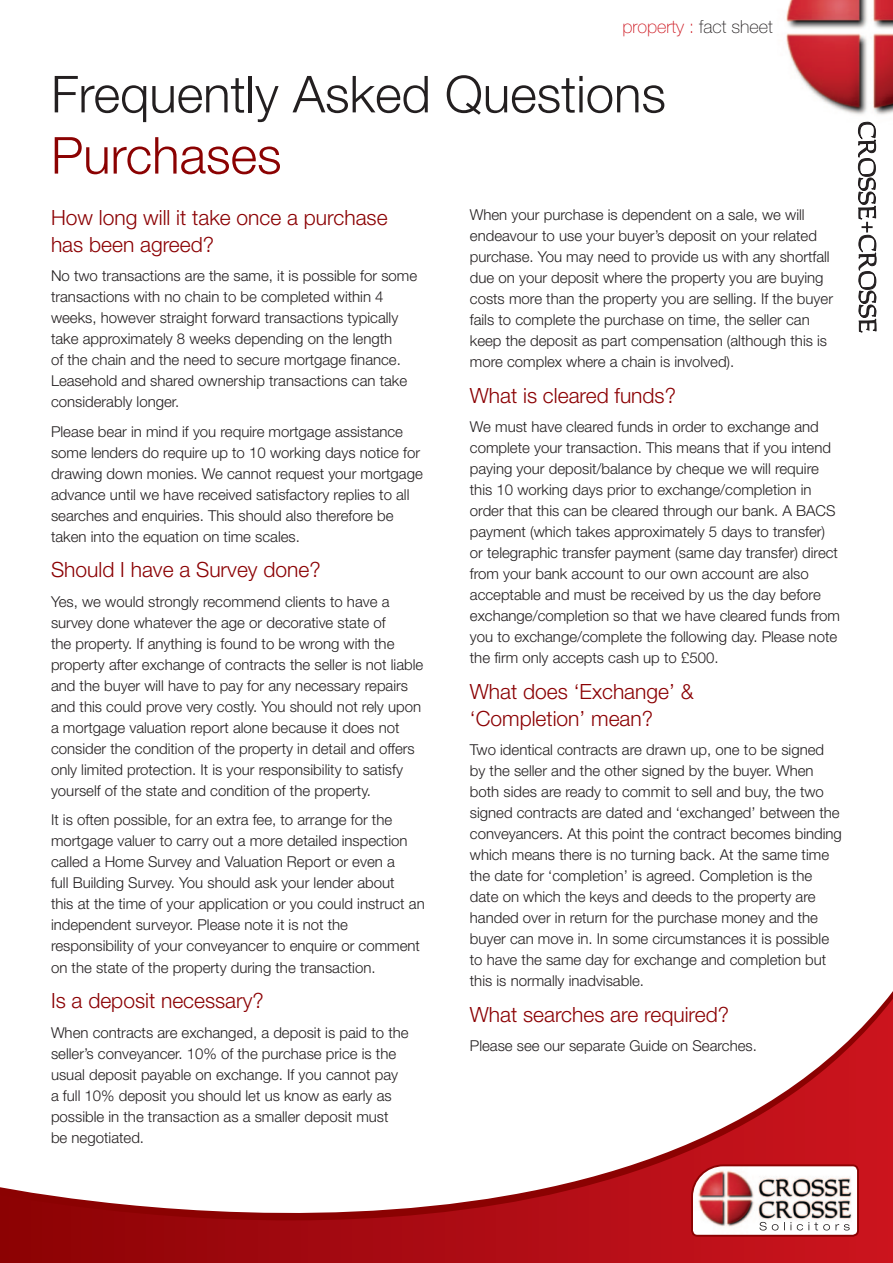
<style>
.page{position:relative;width:893px;height:1263px;background:#fff}
.page>*{position:absolute;margin:0;border:0;box-sizing:border-box;transform-origin:0 0}
.t1{font:300 51px "Helvetica Neue";color:#231f20}
.t2{font:300 51px "Helvetica Neue";color:#8b0202}
.t3{font:300 21px/27px "Helvetica Neue";color:#8b0103}
.t4{font:100 18px "Helvetica Neue";color:#cd151e}
.t5{font:300 15px/21px "Helvetica Neue";color:#231f20}
.s1{color:#231f20}
</style>
<div class="page">
<img style="left:786px;top:0;width:107px;height:115px">
<svg style="left:857px;top:121px;width:20px;height:212px"></svg>
<svg style="left:0;top:999px;width:893px;height:264px"></svg>
<svg style="left:690px;top:1163px;width:170px;height:75px"></svg>
<p class="t4" style="left:622px;top:17px;width:152px">property : <span class="s1">fact sheet</span></p>
<h1 class="t1" style="left:51px;top:63px;width:616px">Frequently Asked Questions</h1>
<h1 class="t2" style="left:51px;top:124px;width:232px">Purchases</h1>
<h2 class="t3" style="left:51px;top:203px;width:338px">How long will it take once a purchase has been agreed?</h2>
<p class="t5" style="left:51px;top:265px;width:368px">No two transactions are the same, it is possible for some transactions with no chain to be completed within 4 weeks, however straight forward transactions typically take approximately 8 weeks depending on the length<br>of the chain and the need to secure mortgage finance.<br>Leasehold and shared ownership transactions can take considerably longer.</p>
<p class="t5" style="left:51px;top:421px;width:373px">Please bear in mind if you require mortgage assistance some lenders do require up to 10 working days notice for drawing down monies. We cannot request your mortgage advance until we have received satisfactory replies to all searches and enquiries. This should also therefore be taken into the equation on time scales.</p>
<h2 class="t3" style="left:51px;top:556px;width:271px">Should I have a Survey done?</h2>
<p class="t5" style="left:51px;top:591px;width:374px">Yes, we would strongly recommend clients to have a survey done whatever the age or decorative state of<br>the property. If anything is found to be wrong with the property after exchange of contracts the seller is not liable and the buyer will have to pay for any necessary repairs and this could prove very costly. You should not rely upon a mortgage valuation report alone because it does not consider the condition of the property in detail and offers only limited protection. It is your responsibility to satisfy yourself of the state and condition of the property.</p>
<p class="t5" style="left:51px;top:809px;width:375px">It is often possible, for an extra fee, to arrange for the mortgage valuer to carry out a more detailed inspection called a Home Survey and Valuation Report or even a<br>full Building Survey. You should ask your lender about<br>this at the time of your application or you could instruct an independent surveyor. Please note it is not the responsibility of your conveyancer to enquire or comment on the state of the property during the transaction.</p>
<h2 class="t3" style="left:51px;top:986px;width:214px">Is a deposit necessary?</h2>
<p class="t5" style="left:51px;top:1021px;width:359px">When contracts are exchanged, a deposit is paid to the seller’s conveyancer. 10% of the purchase price is the usual deposit payable on exchange. If you cannot pay a full 10% deposit you should let us know as early as possible in the transaction as a smaller deposit must be negotiated.</p>
<p class="t5" style="left:470px;top:204px;width:365px">When your purchase is dependent on a sale, we will endeavour to use your buyer’s deposit on your related purchase. You may need to provide us with any shortfall due on your deposit where the property you are buying costs more than the property you are selling. If the buyer fails to complete the purchase on time, the seller can keep the deposit as part compensation (although this is more complex where a chain is involved).</p>
<h2 class="t3" style="left:470px;top:381px;width:208px">What is cleared funds?</h2>
<p class="t5" style="left:470px;top:416px;width:372px">We must have cleared funds in order to exchange and complete your transaction. This means that if you intend paying your deposit/balance by cheque we will require this 10 working days prior to exchange/completion in order that this can be cleared through our bank. A BACS payment (which takes approximately 5 days to transfer) or telegraphic transfer payment (same day transfer) direct from your bank account to our own account are also acceptable and must be received by us the day before exchange/completion so that we have cleared funds from you to exchange/complete the following day. Please note the firm only accepts cash up to £500.</p>
<h2 class="t3" style="left:470px;top:677px;width:225px">What does ‘Exchange’ &amp; ‘Completion’ mean?</h2>
<p class="t5" style="left:470px;top:739px;width:374px">Two identical contracts are drawn up, one to be signed by the seller and the other signed by the buyer. When both sides are ready to commit to sell and buy, the two signed contracts are dated and ‘exchanged’ between the conveyancers. At this point the contract becomes binding which means there is no turning back. At the same time the date for ‘completion’ is agreed. Completion is the date on which the keys and deeds to the property are handed over in return for the purchase money and the buyer can move in. In some circumstances it is possible to have the same day for exchange and completion but this is normally inadvisable.</p>
<h2 class="t3" style="left:470px;top:1000px;width:261px">What searches are required?</h2>
<p class="t5" style="left:470px;top:1035px;width:289px">Please see our separate Guide on Searches.</p>
</div>
